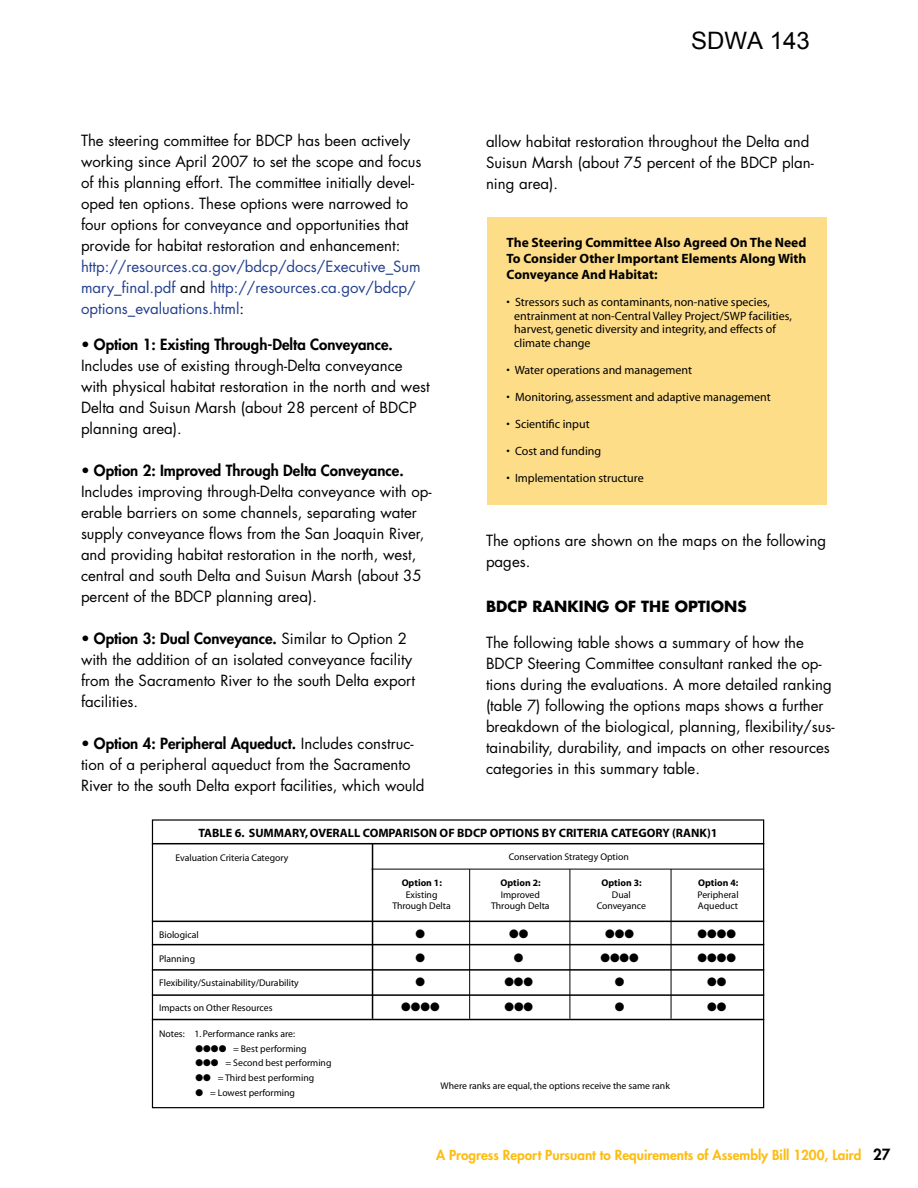
<style>
.page{position:relative;width:918px;height:1188px;background:#fff}
.page>*{position:absolute;margin:0;border:0;box-sizing:border-box;transform-origin:0 0}
.t1{font:24px "Arial";color:#000}
.t2{font:15px/21px "Futura";color:#000}
.t3{font:15px/21px "Futura";color:#24408f}
.t4{font:800 15px "Futura";color:#000}
.t5{font:700 15px "Futura";color:#000}
.t6{font:700 13.5px/16.2px "Myriad";color:#000;text-align:justify}
.t7{font:800 13.5px "Futura";color:#febc11}
.t8{font:700 12.15px "Myriad";color:#000}
.t9{font:12.15px "Zapf Dingbats ITC";color:#000}
.t10{font:12px/13.5px "Myriad";color:#000}
.t11{font:9.75px/11.7px "Myriad";color:#000;text-align:center}
.t12{font:700 9.75px "Myriad";color:#000}
.s1{color:#000}
.s2{font-weight:800}
.s3{font-size:15px;color:#010101}
</style>
<div class="page">
<svg style="left:151px;top:819px;width:614px;height:290px"></svg>
<hr style="left:152px;top:921px;width:612px;height:1px;background:#000">
<hr style="left:152px;top:944px;width:612px;height:1px;background:#000">
<hr style="left:152px;top:969px;width:612px;height:2px;background:#000">
<hr style="left:152px;top:994px;width:612px;height:2px;background:#000">
<hr style="left:152px;top:1019px;width:612px;height:1px;background:#000">
<hr style="left:372px;top:844px;width:1px;height:175px;background:#000">
<hr style="left:469px;top:869px;width:1px;height:150px;background:#000">
<hr style="left:570px;top:869px;width:1px;height:150px;background:#000">
<hr style="left:671px;top:869px;width:1px;height:150px;background:#000">
<hr style="left:371px;top:869px;width:393px;height:1px;background:#000">
<hr style="left:152px;top:843px;width:612px;height:1px;background:#000">
<div style="left:487px;top:217px;width:340px;height:288px;background:#fedd88"></div>
<svg style="left:510px;top:929px;width:22px;height:10px"></svg>
<svg style="left:708px;top:978px;width:18px;height:8px"></svg>
<svg style="left:708px;top:1002px;width:18px;height:9px"></svg>
<p class="t2" style="left:81px;top:129px;width:342px">The steering committee for BDCP has been actively working since April 2007 to set the scope and focus of this planning effort. The committee initially devel&shy;oped ten options. These options were narrowed to four options for conveyance and opportunities that provide for habitat restoration and enhancement:</p>
<p class="t3" style="left:81px;top:255px;width:341px">http://resources.ca.gov/bdcp/docs/Executive_Sum mary_final.pdf <span class="s1">and</span> http://resources.ca.gov/bdcp/ options_evaluations.html<span class="s1">:</span></p>
<p class="t4" style="left:81px;top:334px;width:313px">• Option 1: Existing Through-Delta Conveyance.</p>
<p class="t2" style="left:81px;top:354px;width:350px">Includes use of existing through-Delta conveyance with physical habitat restoration in the north and west Delta and Suisun Marsh (about 28 percent of BDCP planning area).</p>
<p class="t4" style="left:81px;top:460px;width:324px">• Option 2: Improved Through Delta Conveyance.</p>
<p class="t2" style="left:81px;top:480px;width:352px">Includes improving through-Delta conveyance with op&shy;erable barriers on some channels, separating water supply conveyance flows from the San Joaquin River, and providing habitat restoration in the north, west, central and south Delta and Suisun Marsh (about 35 percent of the BDCP planning area).</p>
<p class="t2" style="left:81px;top:627px;width:336px"><span class="s2">• Option 3: Dual Conveyance.</span> Similar to Option 2 with the addition of an isolated conveyance facility from the Sacramento River to the south Delta export facilities.</p>
<p class="t2" style="left:81px;top:732px;width:345px"><span class="s2">• Option 4: Peripheral Aqueduct.</span> Includes construc&shy;tion of a peripheral aqueduct from the Sacramento<br>River to the south Delta export facilities, which would</p>
<h1 class="t1" style="left:691px;top:25px;width:120px">SDWA 143</h1>
<p class="t2" style="left:486px;top:131px;width:329px">allow habitat restoration throughout the Delta and<br>Suisun Marsh (about 75 percent of the BDCP plan&shy;ning area).</p>
<p class="t6" style="left:507px;top:235px;width:301px">The Steering Committee Also Agreed On The Need To Consider Other Important Elements Along With Conveyance And Habitat:</p>
<p class="t10" style="left:514px;top:296px;width:279px;text-indent:-8px">• Stressors such as contaminants, non-native species, entrainment at non-Central Valley Project/SWP facilities, harvest, genetic diversity and integrity, and effects of climate change</p>
<p class="t10" style="left:507px;top:364px;width:187px">• Water operations and management</p>
<p class="t10" style="left:507px;top:391px;width:266px">• Monitoring, assessment and adaptive management</p>
<p class="t10" style="left:507px;top:418px;width:85px">• Scientific input</p>
<p class="t10" style="left:507px;top:445px;width:96px">• Cost and funding</p>
<p class="t10" style="left:507px;top:472px;width:139px">• Implementation structure</p>
<p class="t2" style="left:486px;top:530px;width:342px">The options are shown on the maps on the following pages.</p>
<p class="t5" style="left:486px;top:596px;width:262px">BDCP RANKING OF THE OPTIONS</p>
<p class="t2" style="left:486px;top:632px;width:350px">The following table shows a summary of how the BDCP Steering Committee consultant ranked the op&shy;tions during the evaluations. A more detailed ranking (table 7) following the options maps shows a further breakdown of the biological, planning, flexibility/sus&shy;tainability, durability, and impacts on other resources categories in this summary table.</p>
<p class="t8" style="left:198px;top:826px;width:14px">Table</p>
<p class="t8" style="left:235px;top:826px;width:31px">6. Summary</p>
<p class="t8" style="left:305px;top:826px;width:22px">, Overall</p>
<p class="t8" style="left:363px;top:826px;width:16px">Comparison</p>
<p class="t8" style="left:440px;top:826px;width:67px">of BDCP Options</p>
<p class="t8" style="left:542px;top:826px;width:32px">by Criteria</p>
<p class="t8" style="left:611px;top:826px;width:16px">Category</p>
<p class="t8" style="left:672px;top:826px;width:47px">(Ran k)1</p>
<p class="t11" style="left:176px;top:853px;width:114px">Evaluation Criteria Category</p>
<p class="t11" style="left:509px;top:852px;width:122px">Conservation Strategy Option</p>
<p class="t12" style="left:402px;top:878px;width:42px">Option 1:</p>
<p class="t11" style="left:392px;top:889px;width:60px">Existing<br>Through Delta</p>
<p class="t12" style="left:500px;top:878px;width:42px">Option 2:</p>
<p class="t11" style="left:491px;top:889px;width:60px">Improved<br>Through Delta</p>
<p class="t12" style="left:601px;top:878px;width:42px">Option 3:</p>
<p class="t11" style="left:597px;top:889px;width:51px">Dual<br>Conveyance</p>
<p class="t12" style="left:698px;top:878px;width:42px">Option 4:</p>
<p class="t11" style="left:697px;top:889px;width:43px;text-align:left">Peripheral<br>Aqueduct</p>
<p class="t11" style="left:159px;top:929px;width:41px">Biological</p>
<p class="t9" style="left:416px;top:928px;width:11px">●</p>
<p class="t9" style="left:605px;top:928px;width:30px">●●●</p>
<p class="t9" style="left:698px;top:928px;width:40px">●●●●</p>
<p class="t11" style="left:159px;top:953px;width:37px">Planning</p>
<p class="t9" style="left:416px;top:952px;width:11px">●</p>
<p class="t9" style="left:514px;top:952px;width:11px">●</p>
<p class="t9" style="left:600px;top:952px;width:40px">●●●●</p>
<p class="t9" style="left:698px;top:952px;width:40px">●●●●</p>
<p class="t11" style="left:159px;top:978px;width:141px">Flexibility/Sustainability/Durability</p>
<p class="t9" style="left:416px;top:976px;width:11px">●</p>
<p class="t9" style="left:504px;top:976px;width:30px">●●●</p>
<p class="t9" style="left:615px;top:976px;width:11px">●</p>
<p class="t11" style="left:159px;top:1002px;width:115px">Impacts on Other Resources</p>
<p class="t9" style="left:401px;top:1001px;width:40px">●●●●</p>
<p class="t9" style="left:504px;top:1001px;width:30px">●●●</p>
<p class="t9" style="left:615px;top:1001px;width:11px">●</p>
<p class="t11" style="left:159px;top:1029px;width:137px">Notes: 1. Performance ranks are:</p>
<p class="t11" style="left:196px;top:1043px;width:113px">●●●● = Best performing</p>
<p class="t11" style="left:196px;top:1058px;width:137px">●●● = Second best performing</p>
<p class="t11" style="left:196px;top:1072px;width:120px">●● = Third best performing</p>
<p class="t11" style="left:196px;top:1087px;width:101px">● = Lowest performing</p>
<p class="t11" style="left:441px;top:1080px;width:231px">Where ranks are equal, the options receive the same rank</p>
<p class="t7" style="left:436px;top:1146px;width:455px">A Progress Report Pursuant to Requirements of Assembly Bill 1200, Laird <span class="s3">27</span></p>
</div>
